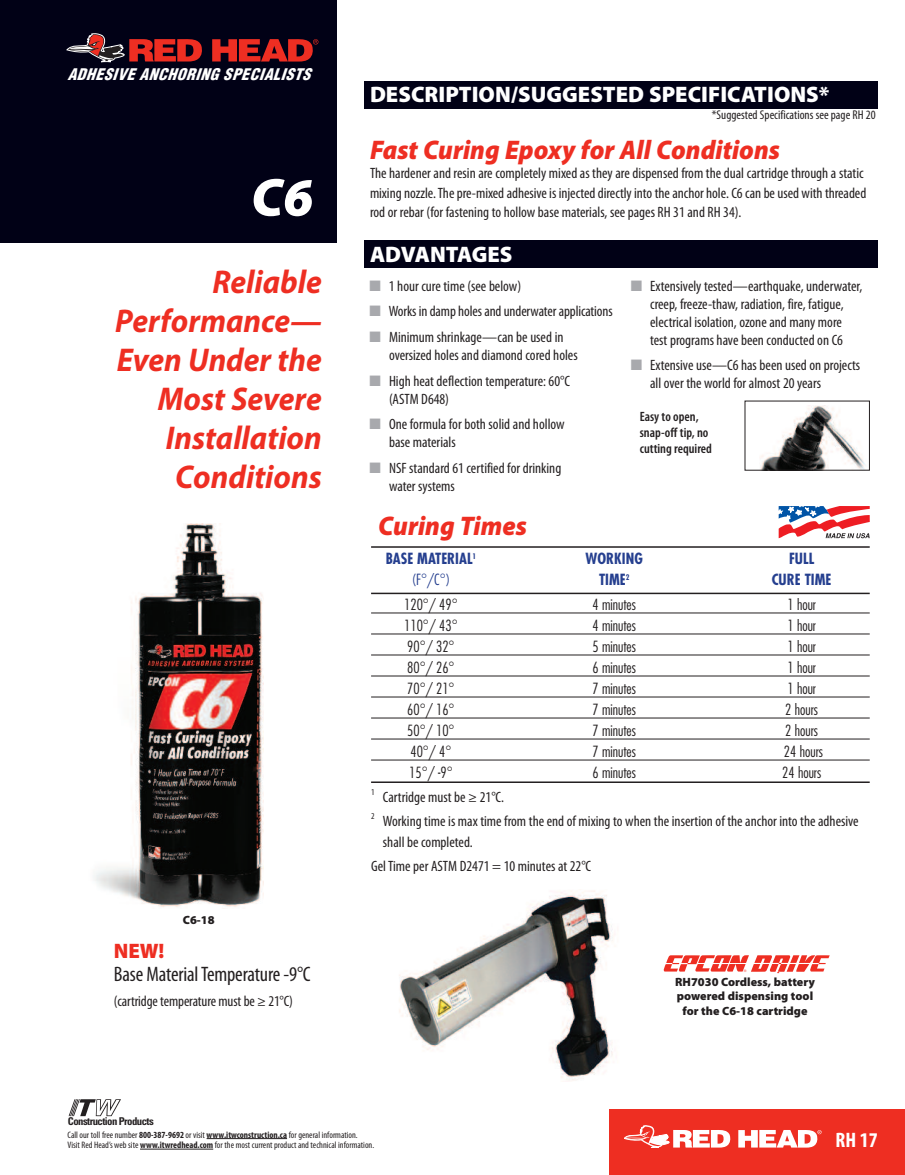
<style>
.page{position:relative;width:905px;height:1175px;background:#fff}
.page>*{position:absolute;margin:0;border:0;box-sizing:border-box;transform-origin:0 0}
.t1{font:italic 900 54px "Myriad Pro";color:#fff}
.t2{font:italic 700 33px/39px "Myriad Pro";color:#ee2e22;text-align:right;scale:.95 1}
.t3{font:italic 900 27px "Myriad Pro";color:#ee2e22;scale:.95 1}
.t4{font:900 22.5px "Myriad Pro";color:#fff}
.t5{font:condensed 21px "Myriad Pro";letter-spacing:-.01em;color:#231f20}
.t6{font:700 condensed 21px "Myriad Pro";color:#fff}
.t7{font:900 21px "Myriad Pro";color:#ee2e22}
.t8{font:italic 900 condensed 15.6px "Helvetica";letter-spacing:.035em;color:#fff}
.t9{font:condensed 15px/18px "Myriad Pro";color:#231f20}
.t10{font:300 condensed 15px "Futura";color:#231f20}
.t11{font:700 condensed 15px "Futura";color:#253f8f}
.t12{font:300 condensed 15px "Futura";color:#253f8f}
.t13{font:600 condensed 13.5px/16.2px "Myriad Pro";color:#231f20}
.t14{font:condensed 12.75px "Myriad Pro";color:#231f20}
.t15{font:900 12px/14.4px "Myriad Pro";color:#231f20;text-align:center}
.t16{font:700 condensed 10.8px "Univers";letter-spacing:-.05em;color:#231f20}
.t17{font:condensed 9.3px/10.5px "Myriad Pro";color:#231f20}
.t18{font:condensed 9px "Myriad Pro";color:#231f20}
.t19{font:300 3.45px "Helvetica";color:#ee2e22}
.s1{color:#a8a9ad}
.s2{font-weight:700}
</style>
<div class="page">
<div style="left:609px;top:1109px;width:295px;height:65px;background:#ee2e22"></div>
<svg style="left:624px;top:1125px;width:106px;height:22px"></svg>
<svg style="left:738px;top:1130px;width:83px;height:17px"></svg>
<svg style="left:69px;top:1099px;width:52px;height:17px"></svg>
<hr style="left:206px;top:1138px;width:81px;height:1px;background:#231f20">
<hr style="left:140px;top:1148px;width:73px;height:1px;background:#231f20">
<img style="left:399px;top:890px;width:214px;height:191px">
<svg style="left:663px;top:955px;width:166px;height:16px"></svg>
<div style="left:0;top:0;width:337px;height:243px;background:#010116"></div>
<img style="left:94px;top:523px;width:170px;height:384px">
<div style="left:364px;top:241px;width:513px;height:27px;background:#010116"></div>
<div style="left:364px;top:81px;width:513px;height:27px;background:#010116"></div>
<svg style="left:66px;top:33px;width:136px;height:30px"></svg>
<svg style="left:212px;top:39px;width:106px;height:23px"></svg>
<svg style="left:778px;top:506px;width:91px;height:32px"></svg>
<hr style="left:371px;top:546px;width:498px;height:2px;background:#231f20">
<hr style="left:371px;top:592px;width:498px;height:2px;background:#231f20">
<hr style="left:371px;top:612px;width:498px;height:1px;background:#231f20">
<hr style="left:371px;top:633px;width:498px;height:1px;background:#231f20">
<hr style="left:371px;top:654px;width:498px;height:1px;background:#231f20">
<hr style="left:371px;top:675px;width:498px;height:1px;background:#231f20">
<hr style="left:371px;top:696px;width:498px;height:1px;background:#231f20">
<hr style="left:371px;top:717px;width:498px;height:1px;background:#231f20">
<hr style="left:371px;top:738px;width:498px;height:1px;background:#231f20">
<hr style="left:371px;top:759px;width:498px;height:1px;background:#231f20">
<hr style="left:371px;top:781px;width:498px;height:2px;background:#231f20">
<img style="left:761px;top:406px;width:105px;height:62px">
<div style="left:744px;top:400px;width:125px;height:70px;border:1px solid #231f20"></div>
<p class="t8" style="left:67px;top:64px;width:244px">ADHESIVE ANCHORING SPECIALISTS</p>
<h1 class="t1" style="left:251px;top:167px;width:64px">C6</h1>
<h2 class="t2" style="left:115px;top:262px;width:219px">Reliable<br>Performance—<br>Even Under the<br>Most Severe<br>Installation<br>Conditions</h2>
<p class="t15" style="left:183px;top:913px;width:33px">C6-18</p>
<h3 class="t7" style="left:114px;top:939px;width:52px">NEW!</h3>
<h3 class="t5" style="left:114px;top:960px;width:198px">Base MaterialTemperature -9°C</h3>
<p class="t9" style="left:114px;top:992px;width:180px">(cartridge temperature must be ≥ 21°C)</p>
<h3 class="t4" style="left:370px;top:82px;width:461px">DESCRIPTION/SUGGESTED SPECIFICATIONS*</h3>
<h3 class="t3" style="left:370px;top:134px;width:433px">Fast Curing Epoxy for All Conditions</h3>
<p class="t9" style="left:370px;top:163px;width:498px;line-height:19.5px">The hardener and resin are completely mixed as they are dispensed from the dual cartridge through a static mixing nozzle.The pre-mixed adhesive is injected directly into the anchor hole. C6 can be used with threaded rod or rebar (for fastening to hollow base materials, see pages RH 31 and RH 34).</p>
<p class="t14" style="left:712px;top:107px;width:165px">*Suggested Specifications see page RH 20</p>
<h3 class="t4" style="left:370px;top:241px;width:144px">ADVANTAGES</h3>
<p class="t9" style="left:369px;top:277px;width:153px"><span class="s1">■</span> 1 hour cure time (see below)</p>
<p class="t9" style="left:369px;top:302px;width:244px"><span class="s1">■</span> Works in damp holes and underwater applications</p>
<p class="t9" style="left:389px;top:328px;width:190px;text-indent:-19px"><span class="s1">■</span> Minimum shrinkage—can be used in oversized holes and diamond cored holes</p>
<p class="t9" style="left:389px;top:371px;width:182px;text-indent:-19px"><span class="s1">■</span> High heat deflection temperature: 60°C (ASTM D648)</p>
<p class="t9" style="left:389px;top:415px;width:177px;text-indent:-19px"><span class="s1">■</span> One formula for both solid and hollow base materials</p>
<p class="t9" style="left:389px;top:458px;width:174px;text-indent:-19px"><span class="s1">■</span> NSF standard 61 certified for drinking water systems</p>
<h3 class="t3" style="left:378px;top:511px;width:158px">Curing Times</h3>
<p class="t9" style="left:630px;top:277px;width:233px;text-align:center"><span class="s1">■</span> Extensively tested—earthquake, underwater, creep, freeze-thaw, radiation, fire, fatigue, electrical isolation, ozone and many more<br>test programs have been conducted on C6</p>
<p class="t9" style="left:650px;top:356px;width:212px;text-indent:-19px"><span class="s1">■</span> Extensive use—C6 has been used on projects all over the world for almost 20 years</p>
<p class="t13" style="left:639px;top:408px;width:74px">Easy to open, snap-off tip, no cutting required</p>
<p class="t11" style="left:385px;top:549px;width:92px">BASE MATERIAL<sup>1</sup></p>
<p class="t11" style="left:585px;top:549px;width:59px">WORKING</p>
<p class="t11" style="left:789px;top:549px;width:27px">FULL</p>
<p class="t12" style="left:411px;top:570px;width:40px">(F°/C°)</p>
<p class="t11" style="left:599px;top:570px;width:32px">TIME<sup>2</sup></p>
<p class="t11" style="left:771px;top:570px;width:61px">CURE TIME</p>
<p class="t10" style="left:404px;top:594px;width:55px">120°/ 49°</p>
<p class="t10" style="left:592px;top:594px;width:45px">4 minutes</p>
<p class="t10" style="left:787px;top:594px;width:30px">1 hour</p>
<p class="t10" style="left:404px;top:615px;width:55px">110°/ 43°</p>
<p class="t10" style="left:592px;top:615px;width:45px">4 minutes</p>
<p class="t10" style="left:787px;top:615px;width:30px">1 hour</p>
<p class="t10" style="left:407px;top:636px;width:49px">90°/ 32°</p>
<p class="t10" style="left:592px;top:636px;width:45px">5 minutes</p>
<p class="t10" style="left:787px;top:636px;width:30px">1 hour</p>
<p class="t10" style="left:407px;top:657px;width:49px">80°/ 26°</p>
<p class="t10" style="left:592px;top:657px;width:45px">6 minutes</p>
<p class="t10" style="left:787px;top:657px;width:30px">1 hour</p>
<p class="t10" style="left:407px;top:678px;width:49px">70°/ 21°</p>
<p class="t10" style="left:592px;top:678px;width:45px">7 minutes</p>
<p class="t10" style="left:787px;top:678px;width:30px">1 hour</p>
<p class="t10" style="left:407px;top:699px;width:49px">60°/ 16°</p>
<p class="t10" style="left:592px;top:699px;width:45px">7 minutes</p>
<p class="t10" style="left:785px;top:699px;width:34px">2 hours</p>
<p class="t10" style="left:407px;top:720px;width:49px">50°/ 10°</p>
<p class="t10" style="left:592px;top:720px;width:45px">7 minutes</p>
<p class="t10" style="left:785px;top:720px;width:34px">2 hours</p>
<p class="t10" style="left:410px;top:741px;width:43px">40°/ 4°</p>
<p class="t10" style="left:592px;top:741px;width:45px">7 minutes</p>
<p class="t10" style="left:783px;top:741px;width:41px">24 hours</p>
<p class="t10" style="left:409px;top:762px;width:45px">15°/ -9°</p>
<p class="t10" style="left:592px;top:762px;width:45px">6 minutes</p>
<p class="t10" style="left:782px;top:762px;width:41px">24 hours</p>
<p class="t18" style="left:371px;top:786px;width:5px">1</p>
<p class="t9" style="left:383px;top:788px;width:123px">Cartridge must be ≥ 21°C.</p>
<p class="t18" style="left:371px;top:811px;width:5px">2</p>
<p class="t9" style="left:383px;top:810px;width:477px;line-height:21px">Working time is max time from the end of mixing to when the insertion of the anchor into the adhesive shall be completed.</p>
<p class="t9" style="left:371px;top:857px;width:221px">GelTime per ASTM D2471 = 10 minutes at 22°C</p>
<p class="t19" style="left:743px;top:968px;width:4px">®</p>
<p class="t15" style="left:675px;top:974px;width:141px">RH7030 Cordless, battery powered dispensing tool for the C6-18 cartridge</p>
<p class="t16" style="left:68px;top:1115px;width:87px">Construction Products</p>
<p class="t17" style="left:68px;top:1129px;width:308px">Call our toll free number <span class="s2">800-387-9692</span> or visit <span class="s2">www.itwconstruction.ca</span> for general information.<br>Visit Red Head’s web site <span class="s2">www.itwredhead.com</span> for the most current product and technical information.</p>
<h3 class="t6" style="left:835px;top:1127px;width:44px">RH 17</h3>
</div>
